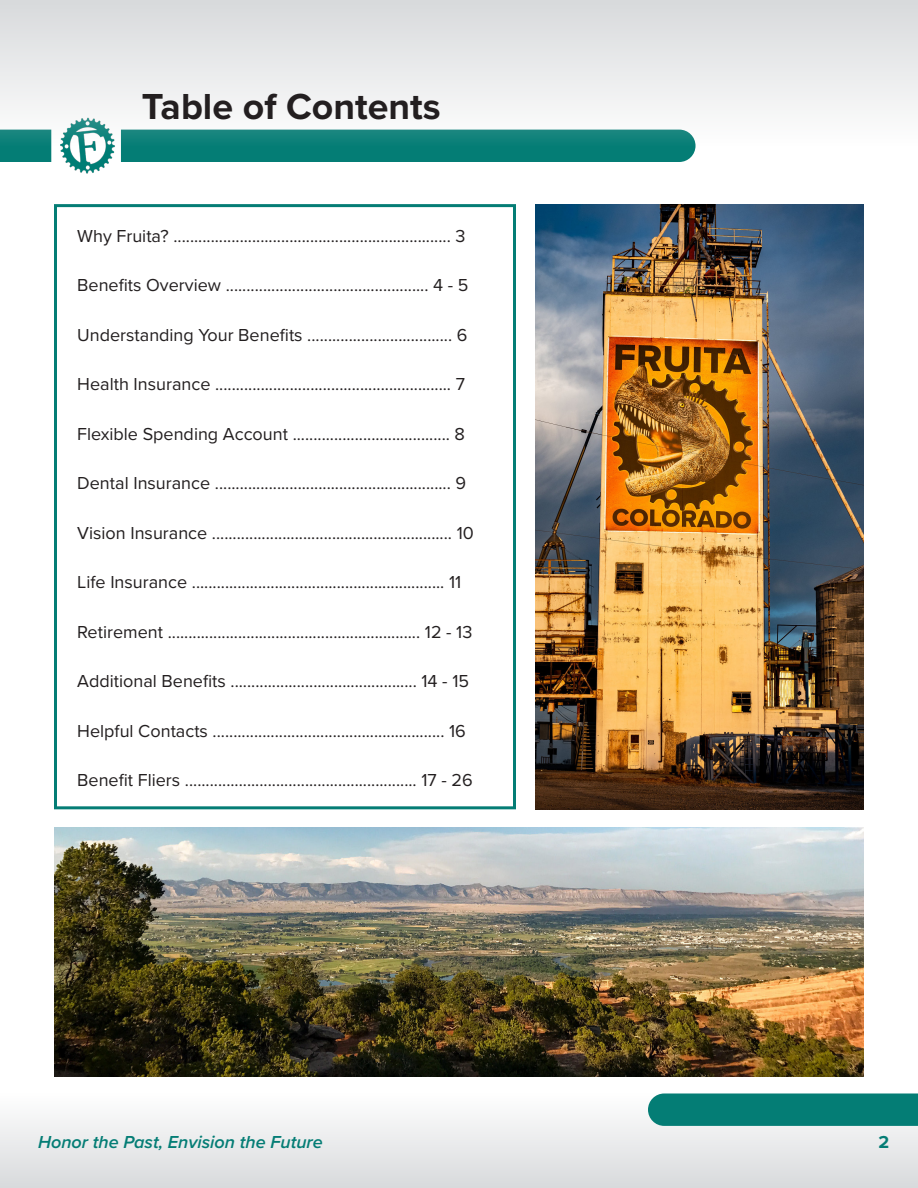
<style>
.page{position:relative;width:918px;height:1188px;background:#fff}
.page>*{position:absolute;margin:0;border:0;box-sizing:border-box;transform-origin:0 0}
.t1{font:700 37.5px "Proxima Nova";color:#231f20}
.t2{font:18px "Proxima Nova";color:#231f20}
.t3{font:italic 600 18px "Proxima Nova";color:#047d75}
.t4{font:700 18px "Proxima Nova";color:#047d75}
</style>
<div class="page">
<div style="left:0;top:1094px;width:918px;height:94px;background:linear-gradient(to bottom,#fefefe,#d8dadc)"></div>
<div style="left:121px;top:146px;width:575px;height:16px;background:#047d75"></div>
<div style="left:648px;top:1094px;width:270px;height:32px;background:#047d75"></div>
<img style="left:60px;top:146px;width:55px;height:28px">
<svg style="left:0;top:146px;width:51px;height:16px"></svg>
<hr style="left:917px;top:130px;width:1px;height:32px;background:#047d75">
<svg style="left:0;top:0;width:918px;height:146px"></svg>
<img style="left:54px;top:827px;width:810px;height:250px">
<div style="left:54px;top:204px;width:462px;height:605px;border:3px solid #047d75"></div>
<img style="left:536px;top:204px;width:328px;height:605px">
<p class="t1" style="left:142px;top:78px;width:301px">Table of Contents</p>
<p class="t2" style="left:77px;top:222px;width:390px">Why Fruita? ................................................................... 3</p>
<p class="t2" style="left:77px;top:272px;width:393px">Benefits Overview ................................................. 4 - 5</p>
<p class="t2" style="left:77px;top:321px;width:392px">Understanding Your Benefits ................................... 6</p>
<p class="t2" style="left:77px;top:371px;width:389px">Health Insurance ......................................................... 7</p>
<p class="t2" style="left:77px;top:420px;width:389px">Flexible Spending Account ...................................... 8</p>
<p class="t2" style="left:77px;top:470px;width:390px">Dental Insurance ......................................................... 9</p>
<p class="t2" style="left:77px;top:519px;width:398px">Vision Insurance .......................................................... 10</p>
<p class="t2" style="left:77px;top:569px;width:386px">Life Insurance ............................................................. 11</p>
<p class="t2" style="left:77px;top:618px;width:397px">Retirement ............................................................. 12 - 13</p>
<p class="t2" style="left:77px;top:668px;width:393px">Additional Benefits ............................................. 14 - 15</p>
<p class="t2" style="left:77px;top:717px;width:390px">Helpful Contacts ........................................................ 16</p>
<p class="t2" style="left:77px;top:767px;width:397px">Benefit Fliers ........................................................ 17 - 26</p>
<p class="t3" style="left:38px;top:1129px;width:286px">Honor the Past, Envision the Future</p>
<p class="t4" style="left:879px;top:1129px;width:12px">2</p>
</div>
